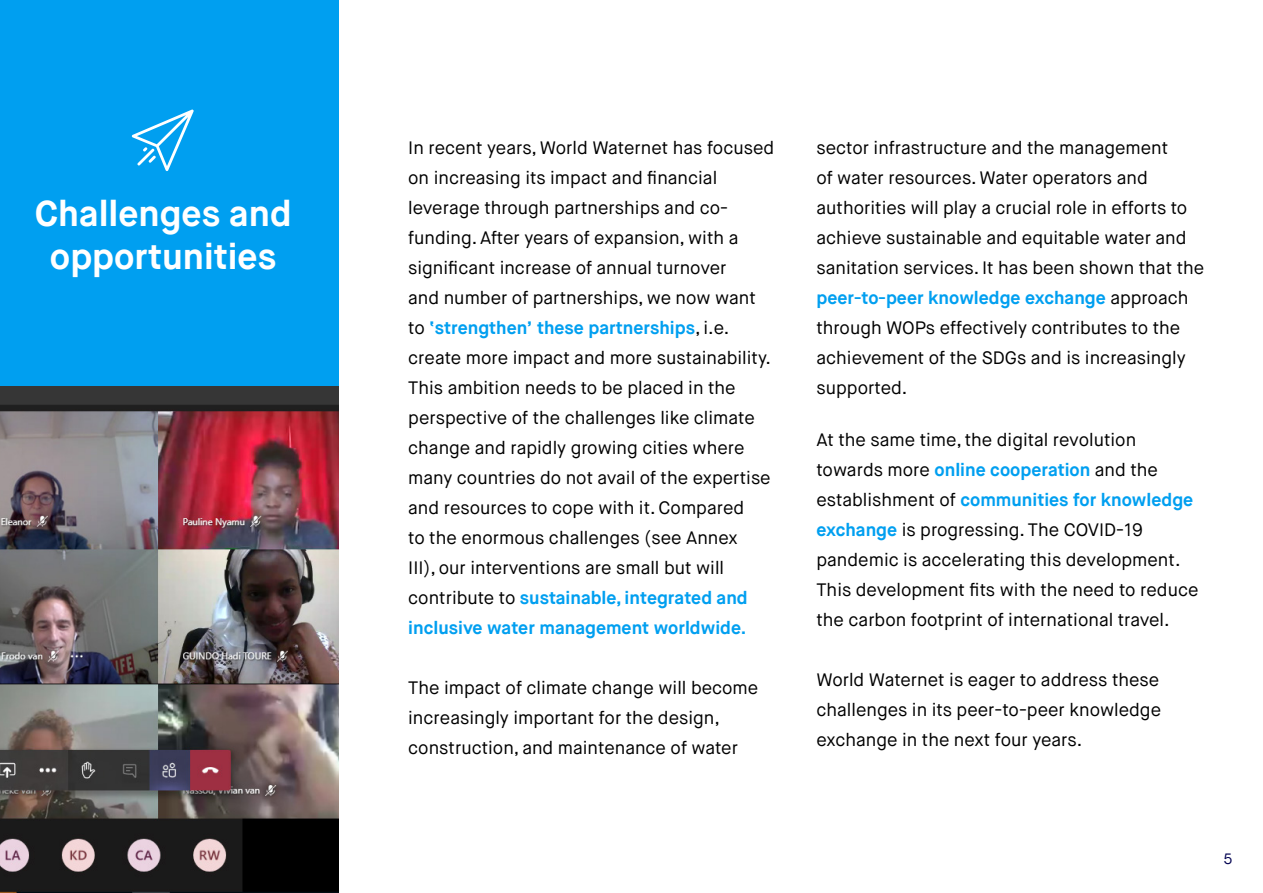
<style>
.page{position:relative;width:1263px;height:893px;background:#fff}
.page>*{position:absolute;margin:0;border:0;box-sizing:border-box;transform-origin:0 0}
.t1{font:700 36px/43.2px "Maison Neue";color:#fff;text-align:center}
.TOC_Chapter-Entries{font:18px/30px "Maison Neue";color:#000}
.t2{font:15px "Maison Neue";color:#000050}
.s1{font-weight:700;color:#009ff0}
</style>
<div class="page">
<div style="left:0;top:0;width:338px;height:387px;background:#009ff0"></div>
<img style="left:0;top:387px;width:338px;height:506px">
<svg style="left:132px;top:110px;width:62px;height:61px"></svg>
<p class="t1" style="left:35px;top:192px;width:258px">Challenges and opportunities</p>
<p class="TOC_Chapter-Entries" style="left:408px;top:133px;width:367px">In recent years, World Waternet has focused on increasing its impact and financial leverage through partnerships and co&shy;funding. After years of expansion, with a significant increase of annual turnover<br>and number of partnerships, we now want to <span class="s1">‘strengthen’ these partnerships</span>, i.e. create more impact and more sustainability.<br>This ambition needs to be placed in the perspective of the challenges like climate change and rapidly growing cities where many countries do not avail of the expertise and resources to cope with it. Compared<br>to the enormous challenges (see Annex<br>III), our interventions are small but will contribute to <span class="s1">sustainable, integrated and inclusive water management worldwide.</span></p>
<p class="TOC_Chapter-Entries" style="left:408px;top:673px;width:352px">The impact of climate change will become increasingly important for the design, construction, and maintenance of water</p>
<p class="TOC_Chapter-Entries" style="left:816px;top:133px;width:389px">sector infrastructure and the management<br>of water resources. Water operators and authorities will play a crucial role in efforts to achieve sustainable and equitable water and sanitation services. It has been shown that the <span class="s1">peer-to-peer knowledge exchange</span> approach through WOPs effectively contributes to the achievement of the SDGs and is increasingly supported.</p>
<p class="TOC_Chapter-Entries" style="left:816px;top:425px;width:383px">At the same time, the digital revolution towards more <span class="s1">online cooperation</span> and the establishment of <span class="s1">communities for knowledge exchange</span> is progressing. The COVID-19 pandemic is accelerating this development.<br>This development fits with the need to reduce the carbon footprint of international travel.</p>
<p class="TOC_Chapter-Entries" style="left:816px;top:665px;width:346px;text-align:justify">World Waternet is eager to address these challenges in its peer-to-peer knowledge exchange in the next four years.</p>
<p class="t2" style="left:1223px;top:849px;width:10px">5</p>
</div>
